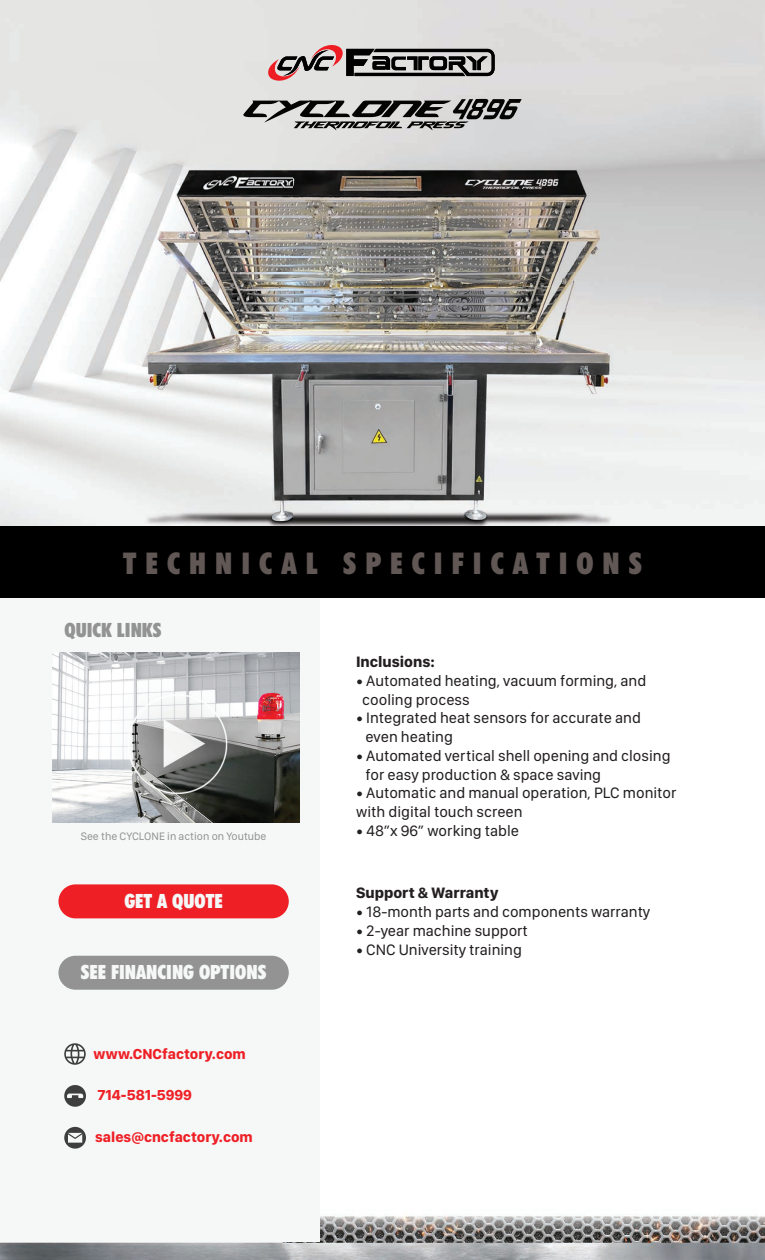
<style>
.page{position:relative;width:765px;height:1260px;background:#fff}
.page>*{position:absolute;margin:0;border:0;box-sizing:border-box;transform-origin:0 0}
.t1{font:900 condensed 30px "Futura BT";letter-spacing:.3em;color:#615856}
.t2{font:900 condensed 19.75px "Futura BT";color:#f6f8f8}
.t3{font:900 condensed 19.75px "Futura BT";color:#939393}
.t4{font:15.62px/18.8px "SF Compact Display";color:#231f20}
.t5{font:700 15.62px "SF Compact Display";color:#231f20}
.t6{font:700 15px "SF Compact Display";color:#ee2026}
.t7{font:11.25px "SF Compact Display";color:#939393}
</style>
<div class="page">
<img style="left:0;top:0;width:765px;height:526px">
<img style="left:0;top:1214px;width:765px;height:46px">
<div style="left:0;top:527px;width:320px;height:715px;background:#f6f8f8"></div>
<svg style="left:266px;top:43px;width:229px;height:40px;background:#9b9392"></svg>
<div style="left:58px;top:956px;width:231px;height:34px;background:#939393;border-radius:17px"></div>
<div style="left:58px;top:884px;width:231px;height:34px;background:#ee2026;border-radius:17px"></div>
<div style="left:0;top:526px;width:765px;height:72px;background:#000"></div>
<svg style="left:64px;top:1043px;width:22px;height:22px"></svg>
<svg style="left:64px;top:1085px;width:22px;height:22px"></svg>
<svg style="left:64px;top:1126px;width:22px;height:23px"></svg>
<svg style="left:243px;top:99px;width:279px;height:31px;background:#8a8a89"></svg>
<img style="left:128px;top:146px;width:498px;height:380px">
<img style="left:52px;top:652px;width:247px;height:170px">
<h1 class="t1" style="left:123px;top:545px;width:520px">TECHNICAL SPECIFICATIONS</h1>
<p class="t3" style="left:64px;top:618px;width:98px">QUICK LINKS</p>
<p class="t7" style="left:81px;top:827px;width:187px">See the CYCLONE in action on Youtube</p>
<p class="t2" style="left:124px;top:889px;width:100px">GET A QUOTE</p>
<p class="t2" style="left:81px;top:960px;width:187px">SEE FINANCING OPTIONS</p>
<p class="t6" style="left:94px;top:1040px;width:154px">www.CNCfactory.com</p>
<p class="t6" style="left:97px;top:1082px;width:96px">714-581-5999</p>
<p class="t6" style="left:95px;top:1124px;width:159px">sales@cncfactory.com</p>
<p class="t5" style="left:356px;top:648px;width:80px">Inclusions:</p>
<p class="t4" style="left:362px;top:671px;width:286px;text-indent:-6px">• Automated heating, vacuum forming, and cooling process</p>
<p class="t4" style="left:365px;top:709px;width:277px;text-indent:-9px">• Integrated heat sensors for accurate and even heating</p>
<p class="t4" style="left:365px;top:746px;width:307px;text-indent:-9px">• Automated vertical shell opening and closing for easy production &amp; space saving</p>
<p class="t4" style="left:356px;top:784px;width:322px">• Automatic and manual operation, PLC monitor with digital touch screen</p>
<p class="t4" style="left:356px;top:821px;width:165px">• 48”x 96” working table</p>
<p class="t5" style="left:356px;top:879px;width:144px">Support &amp; Warranty</p>
<p class="t4" style="left:356px;top:902px;width:296px">• 18-month parts and components warranty</p>
<p class="t4" style="left:356px;top:921px;width:173px">• 2-year machine support</p>
<p class="t4" style="left:356px;top:940px;width:167px">• CNC University training</p>
</div>
